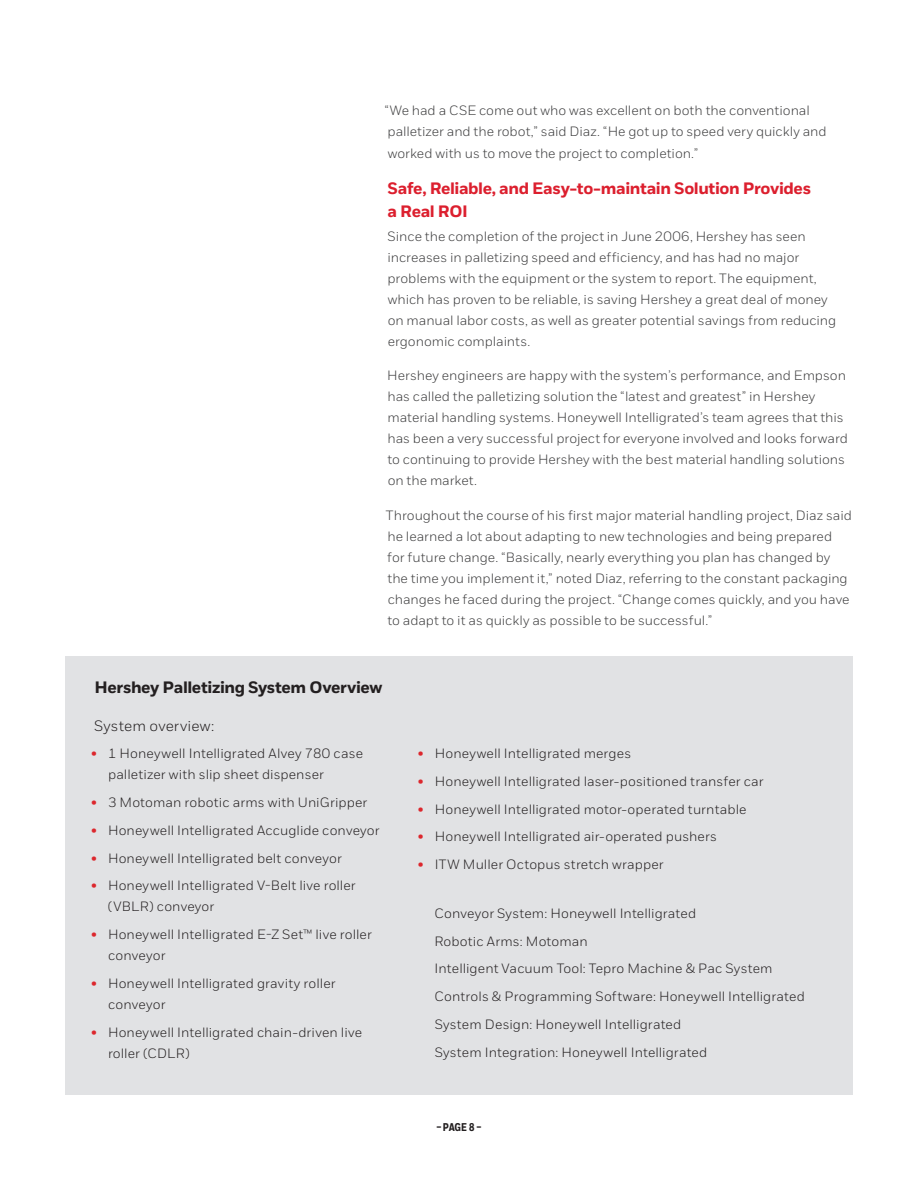
<style>
.page{position:relative;width:918px;height:1188px;background:#fff}
.page>*{position:absolute;margin:0;border:0;box-sizing:border-box;transform-origin:0 0}
.Body{font:800 16.5px/22.5px "Honeywell Sans";letter-spacing:-.025em;color:#dc1f2e}
.Feature_Headline{font:800 16.5px "Honeywell Sans";letter-spacing:-.025em;color:#231f20}
.Bulleted_List{font:15px "Honeywell Sans";letter-spacing:.005em;color:#231f20}
.Body-2{font:13.5px/21px "Honeywell Sans";color:#3e3e3f}
.Bulleted_List-2{font:13.5px/21px "Honeywell Sans";letter-spacing:.01em;color:#231f20}
.t1{font:800 11.25px "Honeywell Cond";color:#231f20}
.s1{font-weight:700;color:#dc272d}
</style>
<div class="page">
<div style="left:65px;top:657px;width:788px;height:438px;background:#e1e2e4"></div>
<p class="Body-2" style="left:384px;top:100px;width:444px">“We had a CSE come out who was excellent on both the conventional palletizer and the robot,” said Diaz. “He got up to speed very quickly and</p>
<p class="Body-2" style="left:388px;top:143px;width:312px">worked with us to move the project to completion.”</p>
<p class="Body" style="left:388px;top:178px;width:425px">Safe, Reliable, and Easy-to-maintain Solution Provides a Real ROI</p>
<p class="Body-2" style="left:388px;top:225px;width:450px">Since the completion of the project in June 2006, Hershey has seen increases in palletizing speed and efficiency, and has had no major problems with the equipment or the system to report. The equipment, which has proven to be reliable, is saving Hershey a great deal of money on manual labor costs, as well as greater potential savings from reducing ergonomic complaints.</p>
<p class="Body-2" style="left:387px;top:365px;width:462px">Hershey engineers are happy with the system’s performance, and Empson has called the palletizing solution the “latest and greatest” in Hershey material handling systems. Honeywell Intelligrated’s team agrees that this has been a very successful project for everyone involved and looks forward to continuing to provide Hershey with the best material handling solutions on the market.</p>
<p class="Body-2" style="left:386px;top:504px;width:468px">Throughout the course of his first major material handling project, Diaz said he learned a lot about adapting to new technologies and being prepared<br>for future change. “Basically, nearly everything you plan has changed by the time you implement it,” noted Diaz, referring to the constant packaging changes he faced during the project. “Change comes quickly, and you have to adapt to it as quickly as possible to be successful.”</p>
<p class="Feature_Headline" style="left:94px;top:677px;width:289px">Hershey Palletizing System Overview</p>
<p class="Bulleted_List" style="left:94px;top:717px;width:121px">System overview:</p>
<p class="Bulleted_List-2" style="left:108px;top:743px;width:256px;text-indent:-17px"><span class="s1">•</span> 1 Honeywell Intelligrated Alvey 780 case palletizer with slip sheet dispenser</p>
<p class="Bulleted_List-2" style="left:91px;top:792px;width:278px"><span class="s1">•</span> 3 Motoman robotic arms with UniGripper</p>
<p class="Bulleted_List-2" style="left:91px;top:820px;width:290px"><span class="s1">•</span> Honeywell Intelligrated Accuglide conveyor</p>
<p class="Bulleted_List-2" style="left:91px;top:848px;width:252px"><span class="s1">•</span> Honeywell Intelligrated belt conveyor</p>
<p class="Bulleted_List-2" style="left:108px;top:875px;width:249px;text-indent:-17px"><span class="s1">•</span> Honeywell Intelligrated V-Belt live roller (VBLR) conveyor</p>
<p class="Bulleted_List-2" style="left:108px;top:924px;width:265px;text-indent:-17px"><span class="s1">•</span> Honeywell Intelligrated E-Z Set™ live roller conveyor</p>
<p class="Bulleted_List-2" style="left:108px;top:973px;width:229px;text-indent:-17px"><span class="s1">•</span> Honeywell Intelligrated gravity roller conveyor</p>
<p class="Bulleted_List-2" style="left:108px;top:1022px;width:256px;text-indent:-17px"><span class="s1">•</span> Honeywell Intelligrated chain-driven live roller (CDLR)</p>
<p class="Bulleted_List-2" style="left:418px;top:743px;width:215px"><span class="s1">•</span> Honeywell Intelligrated merges</p>
<p class="Bulleted_List-2" style="left:418px;top:771px;width:347px"><span class="s1">•</span> Honeywell Intelligrated laser-positioned transfer car</p>
<p class="Bulleted_List-2" style="left:418px;top:798px;width:330px"><span class="s1">•</span> Honeywell Intelligrated motor-operated turntable</p>
<p class="Bulleted_List-2" style="left:418px;top:826px;width:301px"><span class="s1">•</span> Honeywell Intelligrated air-operated pushers</p>
<p class="Bulleted_List-2" style="left:418px;top:854px;width:247px"><span class="s1">•</span> ITW Muller Octopus stretch wrapper</p>
<p class="Bulleted_List-2" style="left:435px;top:903px;width:263px">Conveyor System: Honeywell Intelligrated</p>
<p class="Bulleted_List-2" style="left:434px;top:930px;width:155px">Robotic Arms: Motoman</p>
<p class="Bulleted_List-2" style="left:435px;top:958px;width:339px">Intelligent Vacuum Tool: Tepro Machine &amp; Pac System</p>
<p class="Bulleted_List-2" style="left:435px;top:986px;width:372px">Controls &amp; Programming Software: Honeywell Intelligrated</p>
<p class="Bulleted_List-2" style="left:435px;top:1014px;width:248px">System Design: Honeywell Intelligrated</p>
<p class="Bulleted_List-2" style="left:435px;top:1041px;width:274px">System Integration: Honeywell Intelligrated</p>
<p class="t1" style="left:437px;top:1121px;width:46px">–PAGE 8–</p>
</div>
